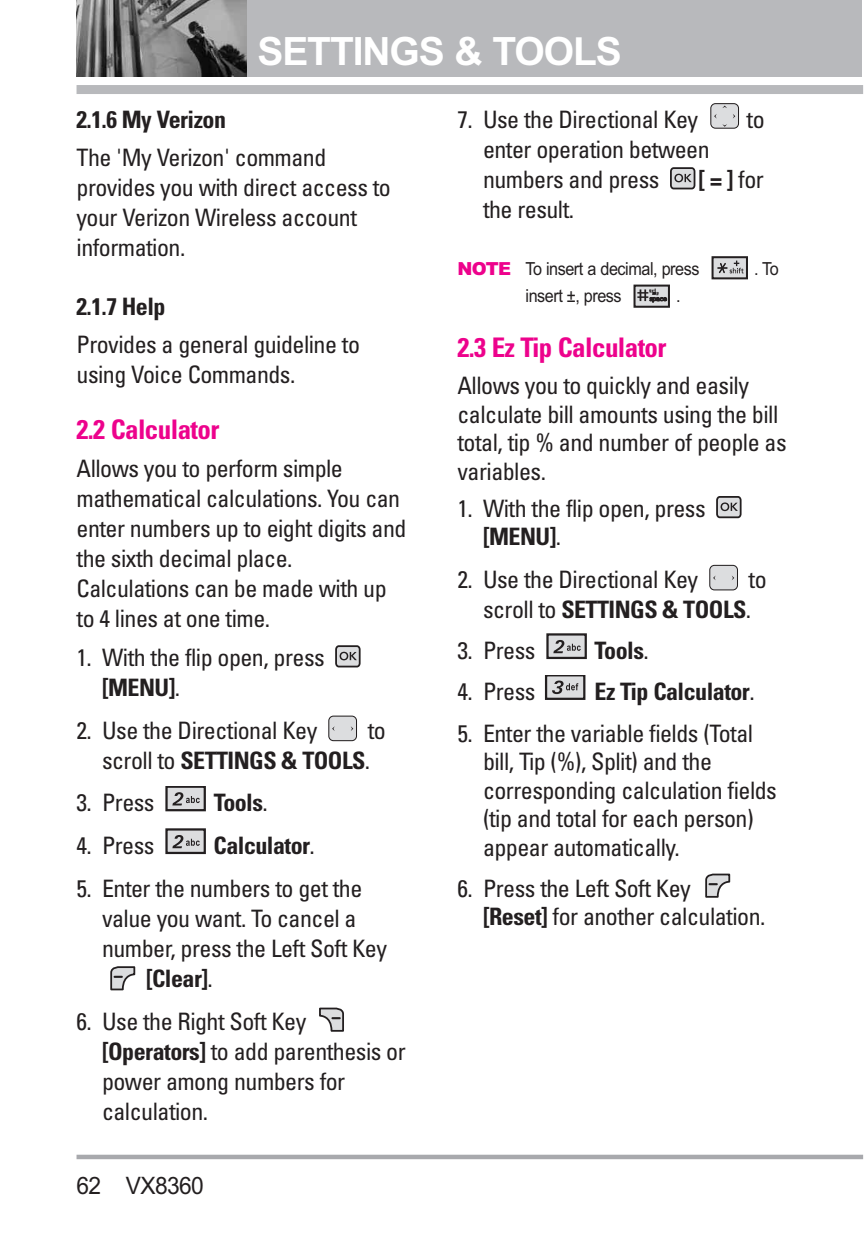
<style>
.page{position:relative;width:864px;height:1242px;background:#fff}
.page>*{position:absolute;margin:0;border:0;box-sizing:border-box;transform-origin:0 0}
.t1{font:700 39px "Arial";letter-spacing:-.03em;color:#fff}
.t2{font:700 condensed 27px "Univers";letter-spacing:-.02em;color:#ed028c}
.t3{font:condensed 24px/30px "Univers";letter-spacing:-.02em;color:#231f20}
.t4{font:700 condensed 24px/30px "Univers";letter-spacing:-.02em;color:#231f20}
.t5{font:24px "Arial";letter-spacing:-.03em;color:#231f20;scale:.95 1}
.t6{font:18px "Arial";letter-spacing:-.03em;color:#231f20;scale:.9 1}
.s1{font-weight:700}
.s2{font-weight:400}
.s3{font-weight:900;color:#ed028c}
</style>
<div class="page">
<hr style="left:77px;top:1155px;width:786px;height:4px;background:#a8a9ad">
<div style="left:77px;top:85px;width:786px;height:9px;background:#b8b9bc"></div>
<div style="left:96px;top:0;width:766px;height:77px;background:#b8b9bc"></div>
<img style="left:77px;top:0;width:170px;height:77px">
<svg style="left:705px;top:873px;width:26px;height:25px"></svg>
<div style="left:546px;top:675px;width:38px;height:24px;background:#dcdddf"></div>
<div style="left:545px;top:675px;width:40px;height:25px;border:2px solid #231f20"></div>
<svg style="left:552px;top:681px;width:26px;height:13px"></svg>
<div style="left:548px;top:634px;width:38px;height:24px;background:#dcdddf"></div>
<div style="left:546px;top:634px;width:41px;height:25px;border:2px solid #231f20"></div>
<svg style="left:553px;top:640px;width:28px;height:13px"></svg>
<div style="left:710px;top:565px;width:27px;height:25px;background:#dcdddf;border-radius:5px"></div>
<div style="left:709px;top:565px;width:29px;height:25px;border:1px solid #231f20;border-radius:5px"></div>
<div style="left:717px;top:497px;width:24px;height:20px;background:#dcdddf;border-radius:3px"></div>
<div style="left:716px;top:496px;width:26px;height:22px;border:2px solid #231f20;border-radius:3px"></div>
<svg style="left:722px;top:503px;width:16px;height:8px"></svg>
<div style="left:635px;top:286px;width:34px;height:21px;background:#dcdddf"></div>
<div style="left:634px;top:285px;width:36px;height:23px;border:2px solid #231f20"></div>
<svg style="left:637px;top:289px;width:30px;height:14px"></svg>
<div style="left:713px;top:257px;width:34px;height:21px;background:#dcdddf"></div>
<div style="left:712px;top:256px;width:36px;height:23px;border:2px solid #231f20"></div>
<svg style="left:718px;top:261px;width:26px;height:13px"></svg>
<div style="left:671px;top:168px;width:24px;height:21px;background:#dcdddf;border-radius:3px"></div>
<div style="left:670px;top:167px;width:25px;height:22px;border:2px solid #231f20;border-radius:3px"></div>
<svg style="left:676px;top:174px;width:16px;height:8px"></svg>
<div style="left:711px;top:104px;width:28px;height:24px;background:#dcdddf;border-radius:5px"></div>
<div style="left:710px;top:103px;width:29px;height:26px;border:1px solid #231f20;border-radius:5px"></div>
<svg style="left:714px;top:114px;width:13px;height:13px"></svg>
<svg style="left:319px;top:1007px;width:25px;height:25px"></svg>
<svg style="left:110px;top:966px;width:26px;height:25px"></svg>
<div style="left:167px;top:829px;width:38px;height:24px;background:#dcdddf"></div>
<div style="left:165px;top:829px;width:41px;height:25px;border:2px solid #231f20"></div>
<svg style="left:172px;top:835px;width:28px;height:13px"></svg>
<div style="left:167px;top:787px;width:38px;height:23px;background:#dcdddf"></div>
<div style="left:165px;top:786px;width:41px;height:25px;border:2px solid #231f20"></div>
<svg style="left:172px;top:792px;width:28px;height:13px"></svg>
<div style="left:329px;top:716px;width:28px;height:25px;background:#dcdddf;border-radius:5px"></div>
<div style="left:328px;top:716px;width:29px;height:25px;border:1px solid #231f20;border-radius:5px"></div>
<div style="left:336px;top:646px;width:24px;height:21px;background:#dcdddf;border-radius:3px"></div>
<div style="left:335px;top:645px;width:26px;height:22px;border:2px solid #231f20;border-radius:3px"></div>
<div style="left:340px;top:652px;width:8px;height:8px;background:#231f20;border-radius:50%"></div>
<svg style="left:341px;top:652px;width:16px;height:8px"></svg>
<h1 class="t1" style="left:257px;top:29px;width:366px">SETTINGS &amp; TOOLS</h1>
<p class="t4" style="left:77px;top:106px;width:151px">2.1.6 My Verizon</p>
<p class="t3" style="left:77px;top:145px;width:316px">The 'My Verizon' command provides you with direct access to your Verizon Wireless account information.</p>
<p class="t4" style="left:77px;top:293px;width:91px">2.1.7 Help</p>
<p class="t3" style="left:77px;top:332px;width:285px">Provides a general guideline to using Voice Commands.</p>
<p class="t2" style="left:77px;top:419px;width:144px">2.2 Calculator</p>
<p class="t3" style="left:77px;top:456px;width:331px">Allows you to perform simple mathematical calculations. You can enter numbers up to eight digits and the sixth decimal place.<br>Calculations can be made with up to 4 lines at one time.</p>
<p class="t3" style="left:102px;top:644px;width:224px;text-indent:-26px">1. With the flip open, press <span class="s1">[MENU]</span>.</p>
<p class="t3" style="left:77px;top:717px;width:242px">2. Use the Directional Key</p>
<p class="t4" style="left:102px;top:717px;width:285px;text-indent:266px"><span class="s2">to scroll to</span> SETTINGS &amp; TOOLS<span class="s2">.</span></p>
<p class="t3" style="left:77px;top:790px;width:80px">3. Press</p>
<p class="t4" style="left:214px;top:790px;width:56px">Tools<span class="s2">.</span></p>
<p class="t3" style="left:77px;top:833px;width:80px">4. Press</p>
<p class="t4" style="left:214px;top:833px;width:103px">Calculator<span class="s2">.</span></p>
<p class="t3" style="left:77px;top:875px;width:287px">5. Enter the numbers to get the</p>
<p class="t3" style="left:102px;top:905px;width:256px">value you want. To cancel a</p>
<p class="t3" style="left:102px;top:935px;width:287px">number, press the Left Soft Key</p>
<p class="t4" style="left:146px;top:965px;width:68px">[Clear]<span class="s2">.</span></p>
<p class="t3" style="left:102px;top:1008px;width:305px;text-indent:-26px">6. Use the Right Soft Key <span class="s1">[Operators]</span> to add parenthesis or power among numbers for calculation.</p>
<p class="t5" style="left:77px;top:1172px;width:136px">62 VX8360</p>
<p class="t3" style="left:458px;top:106px;width:242px">7. Use the Directional Key</p>
<p class="t3" style="left:747px;top:106px;width:20px">to</p>
<p class="t3" style="left:483px;top:136px;width:228px">enter operation between numbers and press</p>
<p class="t4" style="left:699px;top:166px;width:67px">[ = ] <span class="s2">for</span></p>
<p class="t3" style="left:483px;top:196px;width:93px">the result.</p>
<p class="t6" style="left:458px;top:258px;width:270px"><span class="s3">NOTE</span> To insert a decimal, press</p>
<p class="t6" style="left:754px;top:258px;width:29px">. To</p>
<p class="t6" style="left:526px;top:285px;width:108px">insert ±, press</p>
<p class="t6" style="left:676px;top:285px;width:7px">.</p>
<p class="t2" style="left:458px;top:338px;width:211px">2.3 Ez Tip Calculator</p>
<p class="t3" style="left:458px;top:373px;width:331px;line-height:28.5px">Allows you to quickly and easily calculate bill amounts using the bill total, tip % and number of people as variables.</p>
<p class="t3" style="left:483px;top:496px;width:224px;line-height:28.5px;text-indent:-26px">1. With the flip open, press <span class="s1">[MENU]</span>.</p>
<p class="t3" style="left:458px;top:566px;width:242px">2. Use the Directional Key</p>
<p class="t4" style="left:483px;top:566px;width:285px;text-indent:266px"><span class="s2">to scroll to</span> SETTINGS &amp; TOOLS<span class="s2">.</span></p>
<p class="t3" style="left:458px;top:638px;width:80px">3. Press</p>
<p class="t4" style="left:595px;top:638px;width:56px">Tools<span class="s2">.</span></p>
<p class="t3" style="left:458px;top:679px;width:80px">4. Press</p>
<p class="t4" style="left:595px;top:679px;width:162px">Ez Tip Calculator<span class="s2">.</span></p>
<p class="t3" style="left:483px;top:721px;width:295px;line-height:28.5px;text-indent:-26px">5. Enter the variable fields (Total bill, Tip (%), Split) and the corresponding calculation fields (tip and total for each person) appear automatically.</p>
<p class="t3" style="left:483px;top:876px;width:284px;line-height:28.5px;text-indent:-26px">6. Press the Left Soft Key<br><span class="s1">[Reset]</span> for another calculation.</p>
</div>
